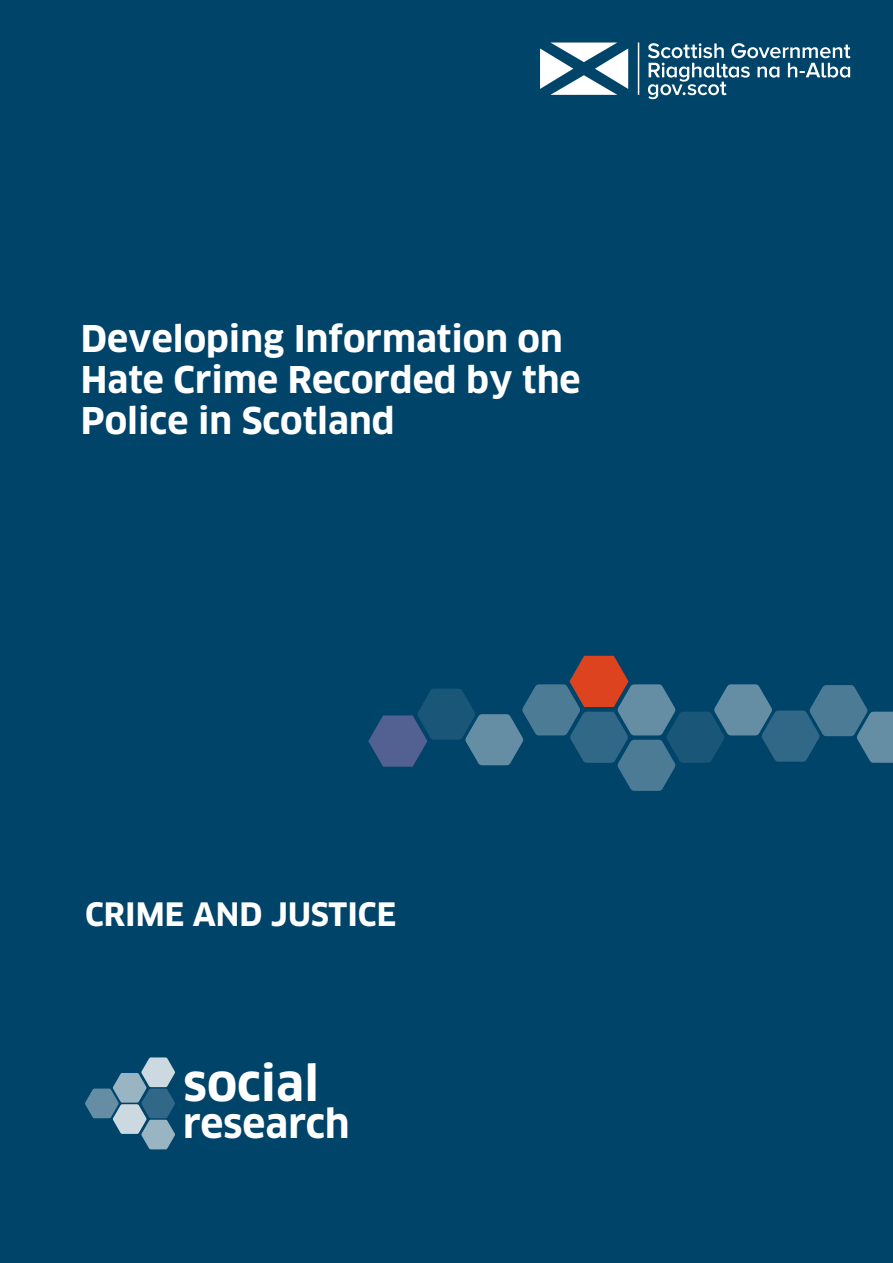
<style>
.page{position:relative;width:893px;height:1263px;background:#00446a}
.page>*{position:absolute;margin:0;border:0;box-sizing:border-box;transform-origin:0 0}
.t1{font:700 48.3px "Clan";color:#fff}
.t2{font:700 39.15px "Clan";color:#fff}
.t3{font:700 36px/40.8px "Clan OT";color:#fff}
.t4{font:700 31.5px "Clan";color:#fff}
</style>
<div class="page">
<svg style="left:85px;top:1057px;width:90px;height:92px"></svg>
<svg style="left:368px;top:656px;width:525px;height:135px"></svg>
<hr style="left:638px;top:43px;width:1px;height:52px;background:#fff">
<svg style="left:540px;top:43px;width:88px;height:52px"></svg>
<svg style="left:648px;top:43px;width:202px;height:56px"></svg>
<p class="t3" style="left:81px;top:321px;width:501px">Developing Information on<br>Hate Crime Recorded by the<br>Police in Scotland</p>
<p class="t4" style="left:85px;top:895px;width:313px">CRIME AND JUSTICE</p>
<h1 class="t1" style="left:183px;top:1053px;width:137px">social</h1>
<p class="t2" style="left:183px;top:1099px;width:168px">research</p>
</div>
